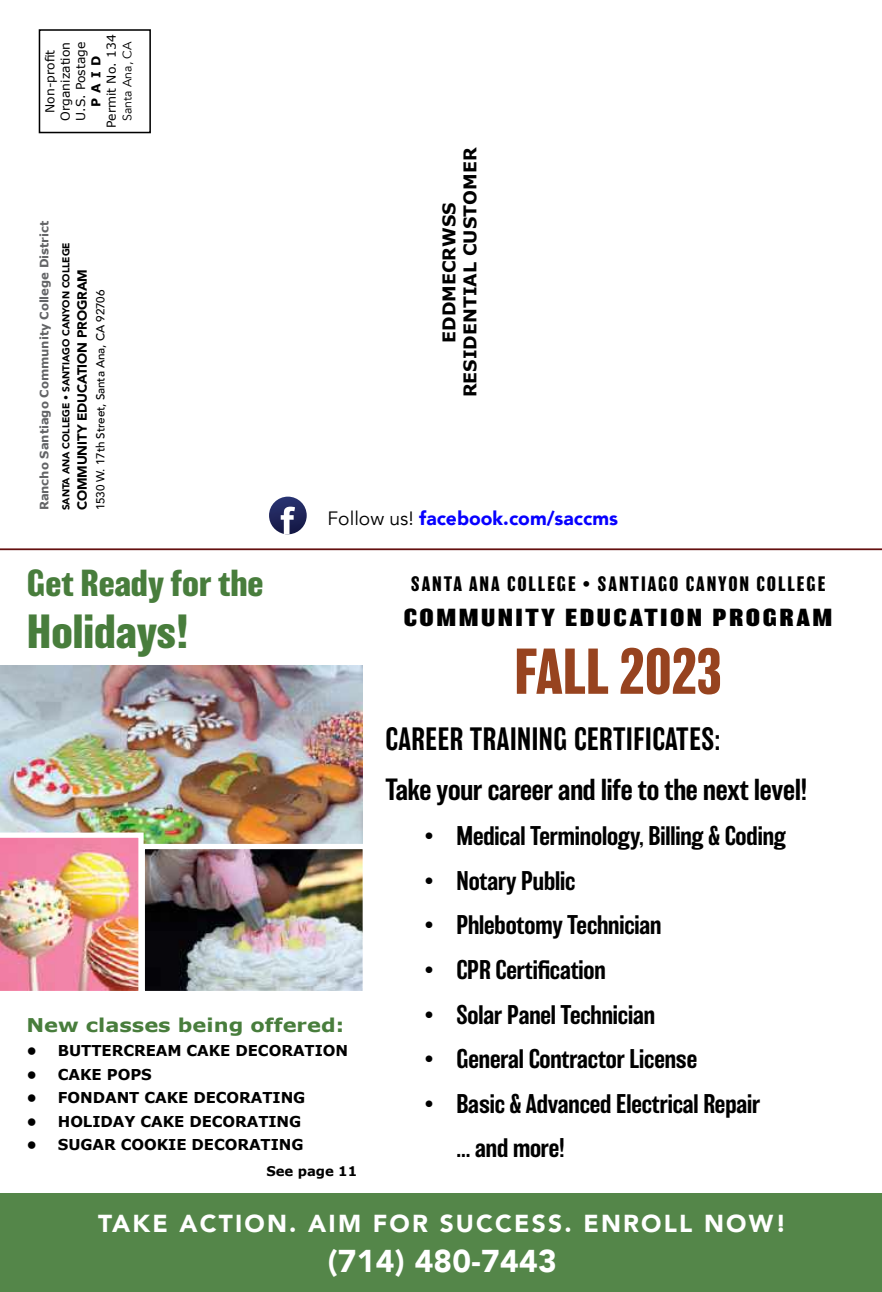
<style>
.page{position:relative;width:882px;height:1292px;background:#fff}
.page>*{position:absolute;margin:0;border:0;box-sizing:border-box;transform-origin:0 0}
.t1{font:700 59.5px "Balboa";color:#97431f}
.t2{font:700 44.1px "Balboa";color:#487d3c;scale:1.11 1}
.t3{font:700 34.65px "Balboa";color:#487d3c;scale:1.11 1}
.t4{font:900 31.5px "Avenir";letter-spacing:.01em;color:#fff}
.t5{font:500 29.75px "Balboa";letter-spacing:.02em;color:#000;scale:.95 1}
.t6{font:500 28.18px "Balboa";letter-spacing:-.005em;color:#000}
.t7{font:500 24.85px/44.6px "Balboa";letter-spacing:-.005em;color:#000}
.t8{font:900 24.5px "Avenir";letter-spacing:.09em;color:#fff}
.t9{font:900 22.75px "Balboa";letter-spacing:.11em;color:#000}
.t10{font:700 19.25px "Balboa";letter-spacing:.1em;color:#000}
.t11{font:900 19.25px "Avenir";color:#0700ff}
.t12{font:700 18.9px "Verdana";color:#487d3c;scale:1.11 1}
.t13{font:700 17.5px/21px "Verdana";color:#000;text-align:center}
.t14{font:700 15.05px "Verdana";letter-spacing:-.005em;color:#000}
.t15{font:900 13.3px "Avenir";letter-spacing:-.005em;color:#000}
.t16{font:700 13.3px "Verdana";letter-spacing:-.005em;color:#000}
.t17{font:12.25px/15.4px "Verdana";color:#000;text-align:center}
.t18{font:12.25px "Avenir";color:#000}
.t19{font:700 12.25px "Verdana";color:#000}
.t20{font:700 11.72px "Verdana";letter-spacing:-.005em;color:#636466}
.t21{font:500 11.72px "Avenir";letter-spacing:-.005em;color:#000}
.t22{font:900 9.97px "Avenir";letter-spacing:-.005em;color:#000}
.s1{font-weight:400;color:#000}
</style>
<div class="page">
<div style="left:39px;top:29px;width:112px;height:104px;border:2px solid #000"></div>
<svg style="left:269px;top:496px;width:38px;height:38px"></svg>
<hr style="left:0;top:548px;width:882px;height:2px;background:#640f0e">
<div style="left:0;top:1193px;width:882px;height:99px;background:#548649"></div>
<img style="left:0;top:665px;width:362px;height:179px">
<img style="left:146px;top:850px;width:216px;height:140px">
<div style="left:140px;top:844px;width:228px;height:152px;border:5px solid #fff"></div>
<img style="left:0;top:832px;width:144px;height:164px">
<p class="t17" style="left:104px;top:128px;width:95px;rotate:-90deg">Permit No. 134</p>
<p class="t18" style="left:120px;top:121px;width:81px;rotate:-90deg">Santa Ana, CA</p>
<p class="t17" style="left:42px;top:121px;width:80px;rotate:-90deg">Non-profit<br>Organization<br>U.S. Postage</p>
<p class="t19" style="left:88px;top:107px;width:52px;rotate:-90deg">PAID</p>
<p class="t20" style="left:36px;top:510px;width:291px;rotate:-90deg">Rancho Santiago Community College District</p>
<p class="t22" style="left:57px;top:510px;width:269px;rotate:-90deg">SANTA ANA COLLEGE • SANTIAGO CANYON COLLEGE</p>
<p class="t15" style="left:71px;top:510px;width:243px;rotate:-90deg">COMMUNITY EDUCATION PROGRAM</p>
<p class="t21" style="left:90px;top:510px;width:222px;rotate:-90deg">1530 W. 17th Street, Santa Ana, CA 92706</p>
<h3 class="t3" style="left:27px;top:563px;width:215px">Get Ready for the</h3>
<h2 class="t2" style="left:27px;top:607px;width:147px">Holidays!</h2>
<p class="t13" style="left:439px;top:397px;width:251px;rotate:-90deg">EDDMECRWSS<br>RESIDENTIAL CUSTOMER</p>
<p class="t11" style="left:328px;top:501px;width:292px"><span class="s1">Follow us!</span> facebook.com/saccms</p>
<p class="t10" style="left:411px;top:573px;width:416px">SANTA ANA COLLEGE • SANTIAGO CANYON COLLEGE</p>
<p class="t9" style="left:404px;top:605px;width:430px">COMMUNITY EDUCATION PROGRAM</p>
<h1 class="t1" style="left:514px;top:637px;width:209px">FALL 2023</h1>
<p class="t12" style="left:26px;top:1013px;width:288px">New classes being offered:</p>
<p class="t14" style="left:26px;top:1040px;width:323px">• BUTTERCREAM CAKE DECORATION</p>
<p class="t14" style="left:26px;top:1064px;width:127px">• CAKE POPS</p>
<p class="t14" style="left:26px;top:1087px;width:280px">• FONDANT CAKE DECORATING</p>
<p class="t14" style="left:26px;top:1111px;width:276px">• HOLIDAY CAKE DECORATING</p>
<p class="t14" style="left:26px;top:1135px;width:279px">• SUGAR COOKIE DECORATING</p>
<p class="t16" style="left:266px;top:1162px;width:92px">See page 11</p>
<p class="t5" style="left:386px;top:723px;width:354px">CAREER TRAINING CERTIFICATES:</p>
<p class="t6" style="left:386px;top:774px;width:423px">Take your career and life to the next level!</p>
<p class="t7" style="left:425px;top:813px;width:363px">• Medical Terminology, Billing &amp; Coding</p>
<p class="t7" style="left:425px;top:858px;width:152px">• Notary Public</p>
<p class="t7" style="left:425px;top:902px;width:238px">• Phlebotomy Technician</p>
<p class="t7" style="left:425px;top:947px;width:182px">• CPR Certification</p>
<p class="t7" style="left:425px;top:992px;width:232px">• Solar Panel Technician</p>
<p class="t7" style="left:425px;top:1036px;width:274px">• General Contractor License</p>
<p class="t7" style="left:456px;top:1081px;width:305px;text-indent:-32px">• Basic &amp; Advanced Electrical Repair ... and more!</p>
<p class="t8" style="left:98px;top:1202px;width:690px">TAKE ACTION. AIM FOR SUCCESS. ENROLL NOW!</p>
<p class="t4" style="left:328px;top:1234px;width:231px">(714) 480-7443</p>
</div>
